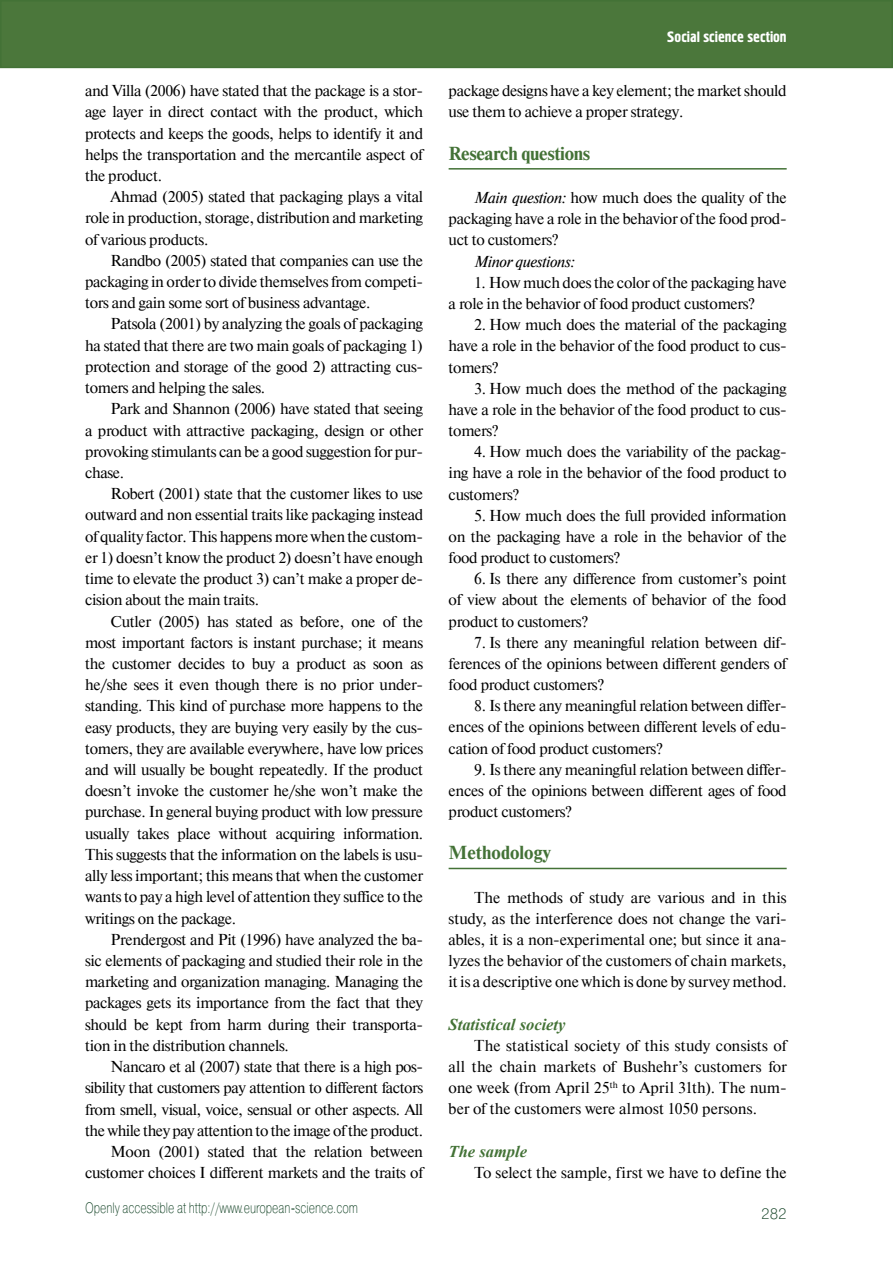
<style>
.page{position:relative;width:893px;height:1263px;background:#fff}
.page>*{position:absolute;margin:0;border:0;box-sizing:border-box;transform-origin:0 0}
.t1{font:700 18.75px "Newton C";letter-spacing:-.02em;color:#437236}
.t2{font:700 18.75px "Newton C";color:#437236}
.t3{font:italic 700 16.5px "Times New Roman";color:#437236}
.t4{font:15.75px/21.1px "Newton C";letter-spacing:-.02em;color:#000;text-align:justify}
.t5{font:15.75px "Newton C";color:#000}
.t6{font:italic 15.75px "Newton C";letter-spacing:-.02em;color:#000}
.t7{font:15px "Pragmatica Light C";color:#0d3e20;scale:.75 1}
.t8{font:15px "Hermes C";color:#fff}
.t9{font:15px "Pragmatica Light C";color:#0d3e20}
.s1{font-style:italic}
</style>
<div class="page">
<div style="left:0;top:0;width:893px;height:68px;background:#4b773b"></div>
<hr style="left:449px;top:168px;width:338px;height:2px;background:#437236">
<hr style="left:449px;top:868px;width:338px;height:1px;background:#437236">
<p class="t4" style="left:85px;top:80px;width:340px">and Villa (2006) have stated that the package is a stor&shy;age layer in direct contact with the product, which protects and keeps the goods, helps to identify it and helps the transportation and the mercantile aspect of the product.</p>
<p class="t4" style="left:85px;top:186px;width:340px;text-indent:25px">Ahmad (2005) stated that packaging plays a vital role in production, storage, distribution and marketing of various products.</p>
<p class="t4" style="left:85px;top:250px;width:340px;text-indent:26px">Randbo (2005) stated that companies can use the packaging in order to divide themselves from competi&shy;tors and gain some sort of business advantage.</p>
<p class="t4" style="left:85px;top:314px;width:340px;text-indent:26px">Patsola (2001) by analyzing the goals of packaging ha stated that there are two main goals of packaging 1) protection and storage of the good 2) attracting cus&shy;tomers and helping the sales.</p>
<p class="t4" style="left:85px;top:398px;width:340px;text-indent:26px">Park and Shannon (2006) have stated that seeing a product with attractive packaging, design or other provoking stimulants can be a good suggestion for pur&shy;chase.</p>
<p class="t4" style="left:85px;top:483px;width:340px;text-indent:26px">Robert (2001) state that the customer likes to use outward and non essential traits like packaging instead of quality factor. This happens more when the custom&shy;er 1) doesn’t know the product 2) doesn’t have enough time to elevate the product 3) can’t make a proper de&shy;cision about the main traits.</p>
<p class="t4" style="left:85px;top:611px;width:340px;text-indent:26px">Cutler (2005) has stated as before, one of the most important factors is instant purchase; it means the customer decides to buy a product as soon as he/she sees it even though there is no prior under&shy;standing. This kind of purchase more happens to the easy products, they are buying very easily by the cus&shy;tomers, they are available everywhere, have low prices and will usually be bought repeatedly. If the product doesn’t invoke the customer he/she won’t make the purchase. In general buying product with low pressure usually takes place without acquiring information.<br>This suggests that the information on the labels is usu&shy;ally less important; this means that when the customer wants to pay a high level of attention they suffice to the writings on the package.</p>
<p class="t4" style="left:85px;top:929px;width:340px;text-indent:26px">Prendergost and Pit (1996) have analyzed the ba&shy;sic elements of packaging and studied their role in the marketing and organization managing. Managing the packages gets its importance from the fact that they should be kept from harm during their transporta&shy;tion in the distribution channels.</p>
<p class="t4" style="left:85px;top:1056px;width:340px;text-align:right">Nancaro et al (2007) state that there is a high pos&shy;sibility that customers pay attention to different factors from smell, visual, voice, sensual or other aspects. All the while they pay attention to the image of the product.<br>Moon (2001) stated that the relation between customer choices I different markets and the traits of</p>
<p class="t7" style="left:85px;top:1199px;width:365px">Openly accessible at http://www.european-science.com</p>
<p class="t8" style="left:667px;top:29px;width:121px">Social science section</p>
<p class="t4" style="left:449px;top:80px;width:339px">package designs have a key element; the market should use them to achieve a proper strategy.</p>
<p class="t1" style="left:449px;top:143px;width:143px">Research questions</p>
<p class="t4" style="left:449px;top:187px;width:340px;text-indent:26px"><span class="s1">Main question:</span> how much does the quality of the packaging have a role in the behavior of the food prod&shy;uct to customers?</p>
<p class="t6" style="left:474px;top:253px;width:102px">Minor questions:</p>
<p class="t4" style="left:449px;top:272px;width:340px;text-indent:26px">1. How much does the color of the packaging have a role in the behavior of food product customers?</p>
<p class="t4" style="left:449px;top:314px;width:340px;text-indent:26px">2. How much does the material of the packaging have a role in the behavior of the food product to cus&shy;tomers?</p>
<p class="t4" style="left:449px;top:378px;width:340px;text-indent:26px">3. How much does the method of the packaging have a role in the behavior of the food product to cus&shy;tomers?</p>
<p class="t4" style="left:449px;top:441px;width:340px;text-indent:26px">4. How much does the variability of the packag&shy;ing have a role in the behavior of the food product to customers?</p>
<p class="t4" style="left:449px;top:505px;width:340px;text-indent:25px">5. How much does the full provided information on the packaging have a role in the behavior of the food product to customers?</p>
<p class="t4" style="left:449px;top:568px;width:340px;text-indent:26px">6. Is there any difference from customer’s point of view about the elements of behavior of the food product to customers?</p>
<p class="t4" style="left:449px;top:632px;width:340px;text-indent:26px">7. Is there any meaningful relation between dif&shy;ferences of the opinions between different genders of food product customers?</p>
<p class="t4" style="left:449px;top:695px;width:340px;text-indent:26px">8. Is there any meaningful relation between differ&shy;ences of the opinions between different levels of edu&shy;cation of food product customers?</p>
<p class="t4" style="left:449px;top:759px;width:340px;text-indent:26px">9. Is there any meaningful relation between differ&shy;ences of the opinions between different ages of food product customers?</p>
<p class="t2" style="left:449px;top:842px;width:104px">Methodology</p>
<p class="t4" style="left:449px;top:887px;width:340px;text-indent:25px">The methods of study are various and in this study, as the interference does not change the vari&shy;ables, it is a non-experimental one; but since it ana&shy;lyzes the behavior of the customers of chain markets, it is a descriptive one which is done by survey method.</p>
<p class="t3" style="left:449px;top:1013px;width:118px">Statistical society</p>
<p class="t4" style="left:449px;top:1035px;width:340px;text-indent:26px">The statistical society of this study consists of all the chain markets of Bushehr’s customers for one week (from April 25<sup>th</sup> to April 31th). The num&shy;ber of the customers were almost 1050 persons.</p>
<p class="t3" style="left:449px;top:1140px;width:80px">The sample</p>
<p class="t5" style="left:474px;top:1164px;width:314px">To select the sample, first we have to define the</p>
<p class="t9" style="left:761px;top:1205px;width:27px">282</p>
</div>
